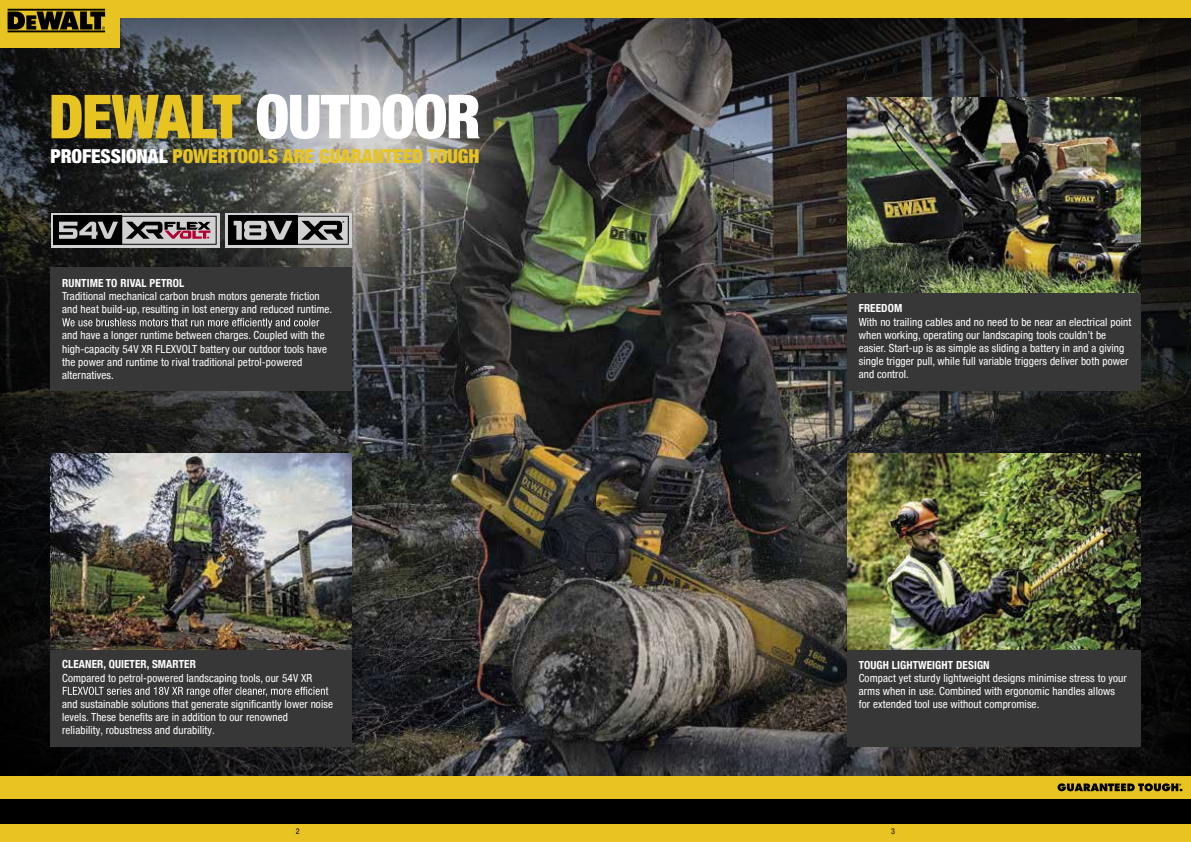
<style>
.page{position:relative;width:1191px;height:842px;background:#fff}
.page>*{position:absolute;margin:0;border:0;box-sizing:border-box;transform-origin:0 0}
.t1{font:900 condensed 60.8px "Helvetica Neue";letter-spacing:-.02em;color:#fff}
.t2{font:900 condensed 19.2px "Helvetica Neue";letter-spacing:-.005em;color:#e8c422}
.t3{font:condensed 11.1px/13.2px "Helvetica Neue Condensed";letter-spacing:.01em;color:#fff}
.t4{font:700 condensed 11.1px "Helvetica Neue";letter-spacing:.01em;color:#fff}
.t5{font:condensed 8px "Helvetica Neue Condensed";color:#000}
.s1{color:#e8c422}
.s2{color:#fff}
</style>
<div class="page">
<div style="left:595px;top:17px;width:596px;height:808px;background:#000"></div>
<div style="left:595px;top:825px;width:596px;height:17px;background:#e8c422"></div>
<img style="left:595px;top:185px;width:596px;height:591px">
<svg style="left:595px;top:17px;width:596px;height:168px"></svg>
<div style="left:595px;top:776px;width:596px;height:23px;background:#e8c422"></div>
<svg style="left:1057px;top:783px;width:125px;height:8px"></svg>
<div style="left:847px;top:293px;width:293px;height:98px;background:#373737"></div>
<div style="left:847px;top:649px;width:293px;height:98px;background:#373737"></div>
<img style="left:847px;top:98px;width:293px;height:195px">
<img style="left:847px;top:454px;width:293px;height:195px">
<div style="left:595px;top:0;width:596px;height:17px;background:#e8c422"></div>
<div style="left:0;top:17px;width:595px;height:807px;background:#000"></div>
<div style="left:0;top:825px;width:595px;height:17px;background:#e8c422"></div>
<img style="left:0;top:185px;width:595px;height:591px">
<svg style="left:0;top:17px;width:595px;height:168px;background:#585b5c"></svg>
<div style="left:0;top:776px;width:595px;height:23px;background:#e8c422"></div>
<svg style="left:51px;top:213px;width:168px;height:34px"></svg>
<div style="left:53px;top:216px;width:68px;height:29px;background:#000"></div>
<svg style="left:59px;top:216px;width:158px;height:29px"></svg>
<svg style="left:225px;top:213px;width:126px;height:34px"></svg>
<div style="left:228px;top:216px;width:69px;height:29px;background:#000"></div>
<svg style="left:234px;top:216px;width:115px;height:29px"></svg>
<div style="left:51px;top:267px;width:301px;height:123px;background:#373737"></div>
<svg style="left:62px;top:318px;width:257px;height:10px"></svg>
<div style="left:51px;top:649px;width:301px;height:98px;background:#373737"></div>
<svg style="left:63px;top:687px;width:265px;height:10px"></svg>
<img style="left:51px;top:453px;width:301px;height:196px">
<div style="left:0;top:0;width:595px;height:17px;background:#e8c422"></div>
<div style="left:0;top:0;width:119px;height:48px;background:#e8c422"></div>
<svg style="left:7px;top:8px;width:99px;height:25px"></svg>
<svg style="left:8px;top:9px;width:97px;height:23px"></svg>
<h1 class="t1" style="left:49px;top:67px;width:433px"><span class="s1">DEWALT</span> OUTDOOR</h1>
<h2 class="t2" style="left:51px;top:140px;width:430px"><span class="s2">PROFESSIONAL</span> POWERTOOLS ARE GUARANTEED TOUGH</h2>
<p class="t4" style="left:62px;top:274px;width:124px">RUNTIME TO RIVAL PETROL</p>
<p class="t3" style="left:62px;top:289px;width:272px">Traditional mechanical carbon brush motors generate friction and heat build-up, resulting in lost energy and reduced runtime.</p>
<p class="t3" style="left:62px;top:329px;width:266px">and have a longer runtime between charges. Coupled with the high-capacity 54V XR FLEXVOLT battery our outdoor tools have the power and runtime to rival traditional petrol-powered alternatives.</p>
<p class="t4" style="left:62px;top:655px;width:135px">CLEANER, QUIETER, SMARTER</p>
<p class="t3" style="left:62px;top:671px;width:252px">Compared to petrol-powered landscaping tools, our 54V XR</p>
<p class="t3" style="left:62px;top:697px;width:272px">and sustainable solutions that generate significantly lower noise levels. These benefits are in addition to our renowned<br>reliability, robustness and durability.</p>
<p class="t4" style="left:858px;top:299px;width:45px">FREEDOM</p>
<p class="t3" style="left:858px;top:315px;width:274px">With no trailing cables and no need to be near an electrical point when working, operating our landscaping tools couldn’t be easier. Start-up is as simple as sliding a battery in and a giving single trigger pull, while full variable triggers deliver both power and control.</p>
<p class="t4" style="left:858px;top:655px;width:132px">TOUGH LIGHTWEIGHT DESIGN</p>
<p class="t3" style="left:858px;top:671px;width:270px">Compact yet sturdy lightweight designs minimise stress to your arms when in use. Combined with ergonomic handles allows for extended tool use without compromise.</p>
<p class="t5" style="left:296px;top:827px;width:5px">2</p>
<p class="t5" style="left:891px;top:827px;width:5px">3</p>
</div>
